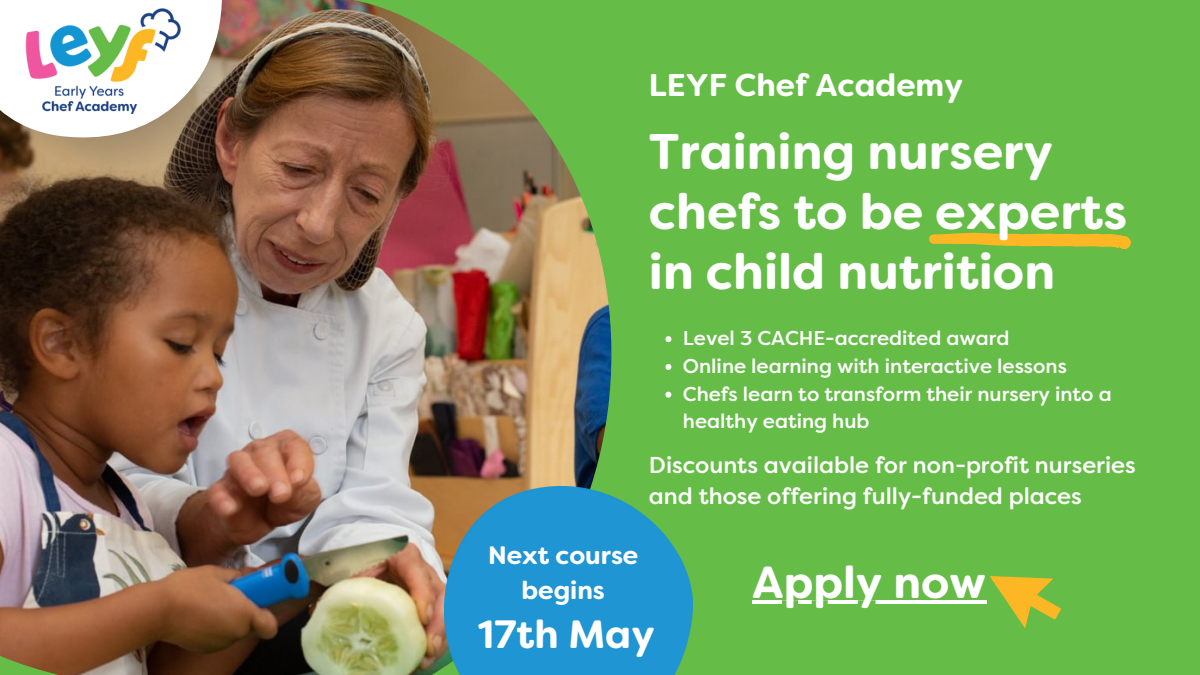
<style>
.page{position:relative;width:1200px;height:675px;background:#65bc46}
.page>*{position:absolute;margin:0;border:0;box-sizing:border-box;transform-origin:0 0}
.t1{font:700 50px/60px "Filson Soft";color:#fff}
.t2{font:700 45px "Filson Soft";color:#fff}
.t3{font:700 39.5px "Filson Soft";color:#fff}
.t4{font:700 31.5px "Filson Soft";color:#fff}
.t5{font:700 25.3px/34.9px "Filson Soft";color:#fff;text-align:center}
.t6{font:500 23px/31.5px "Filson Pro";color:#fff}
.t7{font:500 20px/27.8px "Filson Pro";color:#fff}
</style>
<div class="page">
<img style="left:0;top:0;width:612px;height:675px">
<img style="left:444px;top:487px;width:249px;height:188px">
<svg style="left:929px;top:233px;width:202px;height:16px"></svg>
<svg style="left:990px;top:576px;width:72px;height:52px"></svg>
<svg style="left:240px;top:0;width:6px;height:169px"></svg>
<svg style="left:665px;top:336px;width:6px;height:6px"></svg>
<svg style="left:665px;top:364px;width:6px;height:6px"></svg>
<svg style="left:665px;top:392px;width:6px;height:6px"></svg>
<hr style="left:752px;top:601px;width:234px;height:3px;background:#fff">
<svg style="left:0;top:0;width:240px;height:185px;background:#ae9b89"></svg>
<img style="left:25px;top:8px;width:156px;height:105px">
<h3 class="t4" style="left:649px;top:65px;width:316px">LEYF Chef Academy</h3>
<h1 class="t1" style="left:649px;top:122px;width:480px">Training nursery chefs to be experts in child nutrition</h1>
<p class="t7" style="left:683px;top:325px;width:430px">Level 3 CACHE-accredited award<br>Online learning with interactive lessons Chefs learn to transform their nursery into a healthy eating hub</p>
<p class="t6" style="left:649px;top:449px;width:488px">Discounts available for non-profit nurseries and those offering fully-funded places</p>
<p class="t5" style="left:488px;top:538px;width:152px">Next course begins</p>
<h3 class="t3" style="left:478px;top:609px;width:178px">17th May</h3>
<h2 class="t2" style="left:752px;top:554px;width:236px">Apply now</h2>
</div>
